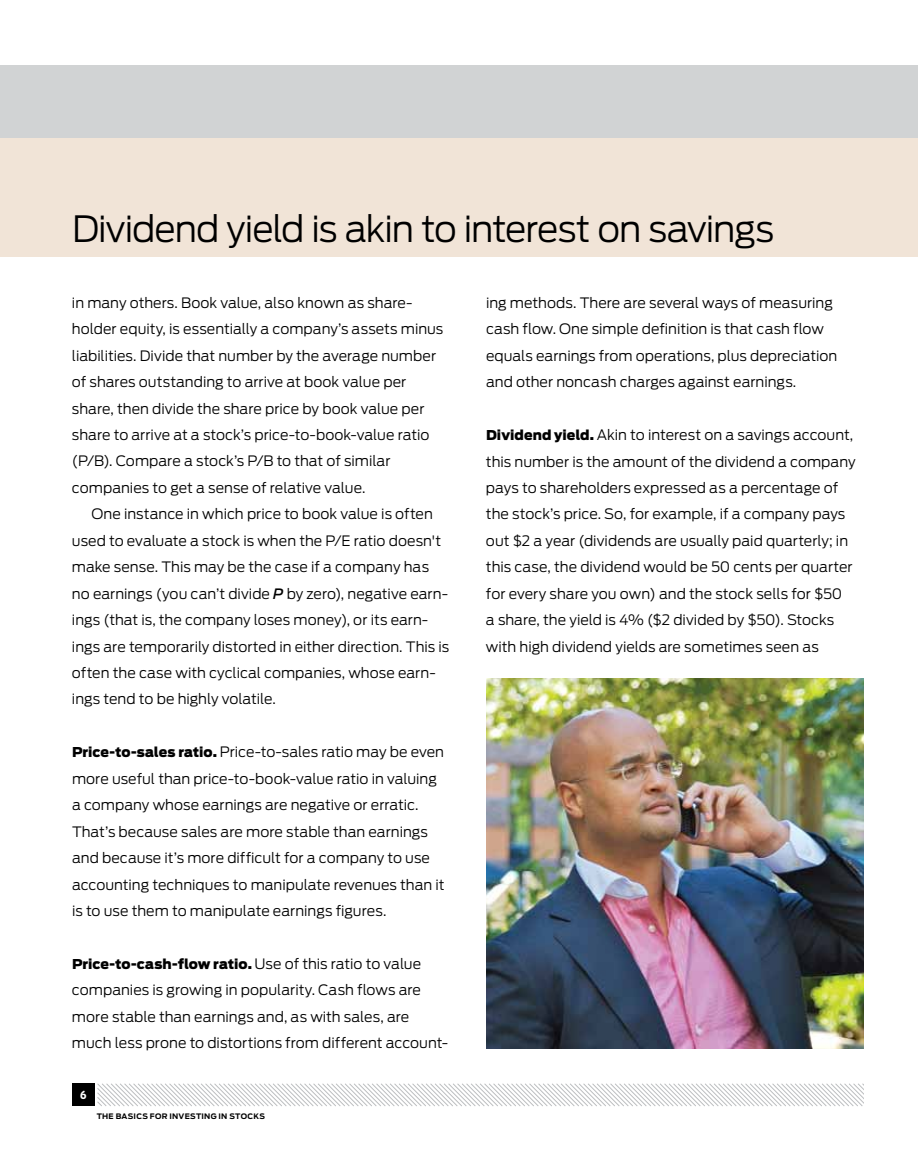
<style>
.page{position:relative;width:918px;height:1175px;background:#fff}
.page>*{position:absolute;margin:0;border:0;box-sizing:border-box;transform-origin:0 0}
.t1{font:300 36px "Antenna";letter-spacing:-.03em;color:#000}
.t2{font:300 14.25px/26.4px "Antenna";color:#000}
.t3{font:900 13.5px "Antenna";letter-spacing:-.005em;color:#000}
.t4{font:10.5px "Retina Micro D10";color:#fff}
.t5{font:700 7.5px "Antenna";letter-spacing:.04em;color:#000}
.s1{font-weight:500;font-style:italic}
.s2{font-weight:900;font-size:13.5px}
.s3{font-weight:300;font-size:14.25px}
</style>
<div class="page">
<div style="left:72px;top:1083px;width:23px;height:23px;background:#000"></div>
<svg style="left:97px;top:1083px;width:767px;height:24px"></svg>
<div style="left:0;top:66px;width:918px;height:72px;background:#d1d3d4"></div>
<div style="left:0;top:138px;width:918px;height:118px;background:#f1e4d7"></div>
<img style="left:486px;top:678px;width:378px;height:370px">
<h1 class="t1" style="left:72px;top:208px;width:704px">Dividend yield is akin to interest on savings</h1>
<p class="t2" style="left:72px;top:289px;width:373px">in many others. Book value, also known as share&shy;holder equity, is essentially a company’s assets minus liabilities. Divide that number by the average number of shares outstanding to arrive at book value per share, then divide the share price by book value per share to arrive at a stock’s price-to-book-value ratio (P/B). Compare a stock’s P/B to that of similar companies to get a sense of relative value.</p>
<p class="t2" style="left:72px;top:501px;width:379px;text-indent:19px">One instance in which price to book value is often used to evaluate a stock is when the P/E ratio doesn't make sense. This may be the case if a company has no earnings (you can’t divide <span class="s1">P</span> by zero), negative earn&shy;ings (that is, the company loses money), or its earn&shy;ings are temporarily distorted in either direction. This is often the case with cyclical companies, whose earn&shy;ings tend to be highly volatile.</p>
<p class="t2" style="left:72px;top:739px;width:374px"><span class="s2">Price-to-sales ratio.</span> Price-to-sales ratio may be even more useful than price-to-book-value ratio in valuing a company whose earnings are negative or erratic.<br>That’s because sales are more stable than earnings and because it’s more difficult for a company to use accounting techniques to manipulate revenues than it is to use them to manipulate earnings figures.</p>
<p class="t3" style="left:72px;top:956px;width:351px">Price-to-cash-flow ratio. <span class="s3">Use of this ratio to value</span></p>
<p class="t2" style="left:72px;top:977px;width:378px">companies is growing in popularity. Cash flows are more stable than earnings and, as with sales, are much less prone to distortions from different account-</p>
<p class="t4" style="left:80px;top:1088px;width:8px">6</p>
<p class="t5" style="left:97px;top:1111px;width:99px">THE BASICS FOR INVESTI</p>
<p class="t5" style="left:204px;top:1111px;width:61px">NG IN STOCKS</p>
<p class="t2" style="left:486px;top:289px;width:353px">ing methods. There are several ways of measuring cash flow. One simple definition is that cash flow equals earnings from operations, plus depreciation and other noncash charges against earnings.</p>
<p class="t2" style="left:486px;top:422px;width:371px"><span class="s2">Dividend yield.</span> Akin to interest on a savings account, this number is the amount of the dividend a company pays to shareholders expressed as a percentage of the stock’s price. So, for example, if a company pays out $2 a year (dividends are usually paid quarterly; in this case, the dividend would be 50 cents per quarter for every share you own) and the stock sells for $50<br>a share, the yield is 4% ($2 divided by $50). Stocks with high dividend yields are sometimes seen as</p>
</div>
